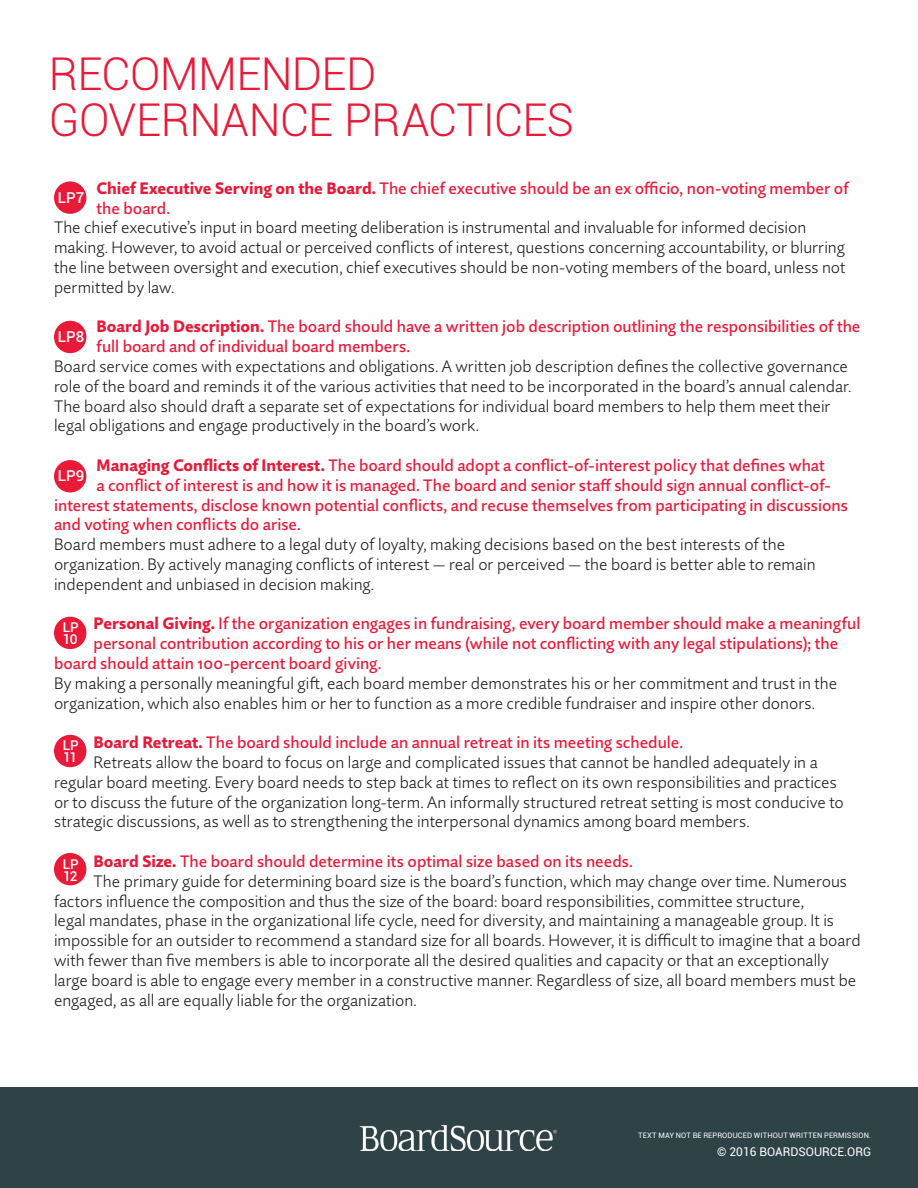
<style>
.page{position:relative;width:918px;height:1188px;background:#fff}
.page>*{position:absolute;margin:0;border:0;box-sizing:border-box;transform-origin:0 0}
.t1{font:300 45.15px "Roboto";letter-spacing:-.015em;color:#e91938}
.t2{font:300 16.5px/19.8px "Quire Sans Pro";color:#231f20}
.t3{font:500 16.5px/19.8px "Quire Sans Pro";color:#e91938}
.t4{font:500 15px "Roboto";color:#fff}
.t5{font:500 13.5px "Roboto";letter-spacing:-.025em;color:#fff}
.t6{font:12px "Roboto";color:#fff}
.t7{font:7.5px "Roboto";letter-spacing:.015em;color:#fff}
.s1{font-weight:800}
</style>
<div class="page">
<div style="left:0;top:1087px;width:918px;height:101px;background:#2f4246"></div>
<div style="left:54px;top:181px;width:32px;height:33px;background:#e91938;border-radius:50%"></div>
<div style="left:54px;top:321px;width:32px;height:32px;background:#e91938;border-radius:50%"></div>
<div style="left:54px;top:460px;width:32px;height:32px;background:#e91938;border-radius:50%"></div>
<div style="left:54px;top:617px;width:32px;height:32px;background:#e91938;border-radius:50%"></div>
<div style="left:54px;top:735px;width:32px;height:32px;background:#e91938;border-radius:50%"></div>
<div style="left:54px;top:853px;width:32px;height:32px;background:#e91938;border-radius:50%"></div>
<img style="left:360px;top:1125px;width:197px;height:25px">
<p class="t1" style="left:49px;top:42px;width:329px">RECOMMENDED</p>
<p class="t1" style="left:49px;top:89px;width:527px">GOVERNANCE PRACTICES</p>
<p class="t3" style="left:97px;top:178px;width:754px"><span class="s1">Chief Executive Serving on the Board.</span> The chief executive should be an ex officio, non-voting member of the board.</p>
<p class="t2" style="left:54px;top:218px;width:793px">The chief executive’s input in board meeting deliberation is instrumental and invaluable for informed decision making. However, to avoid actual or perceived conflicts of interest, questions concerning accountability, or blurring the line between oversight and execution, chief executives should be non-voting members of the board, unless not permitted by law.</p>
<p class="t3" style="left:97px;top:317px;width:765px"><span class="s1">Board Job Description.</span> The board should have a written job description outlining the responsibilities of the full board and of individual board members.</p>
<p class="t2" style="left:54px;top:356px;width:799px">Board service comes with expectations and obligations. A written job description defines the collective governance role of the board and reminds it of the various activities that need to be incorporated in the board’s annual calendar.<br>The board also should draft a separate set of expectations for individual board members to help them meet their legal obligations and engage productively in the board’s work.</p>
<p class="t3" style="left:97px;top:455px;width:730px"><span class="s1">Managing Conflicts of Interest.</span> The board should adopt a conflict-of-interest policy that defines what</p>
<p class="t3" style="left:97px;top:475px;width:736px">a conflict of interest is and how it is managed. The board and senior staff should sign annual conflict-of-</p>
<p class="t3" style="left:54px;top:495px;width:795px">interest statements, disclose known potential conflicts, and recuse themselves from participating in discussions</p>
<p class="t3" style="left:54px;top:515px;width:249px">and voting when conflicts do arise.</p>
<p class="t2" style="left:54px;top:534px;width:763px">Board members must adhere to a legal duty of loyalty, making decisions based on the best interests of the organization. By actively managing conflicts of interest — real or perceived — the board is better able to remain independent and unbiased in decision making.</p>
<p class="t3" style="left:94px;top:614px;width:768px"><span class="s1">Personal Giving.</span> If the organization engages in fundraising, every board member should make a meaningful</p>
<p class="t3" style="left:94px;top:633px;width:746px">personal contribution according to his or her means (while not conflicting with any legal stipulations); the</p>
<p class="t3" style="left:54px;top:653px;width:329px">board should attain 100-percent board giving.</p>
<p class="t2" style="left:54px;top:673px;width:785px">By making a personally meaningful gift, each board member demonstrates his or her commitment and trust in the organization, which also enables him or her to function as a more credible fundraiser and inspire other donors.</p>
<p class="t3" style="left:94px;top:732px;width:591px"><span class="s1">Board Retreat.</span> The board should include an annual retreat in its meeting schedule.</p>
<p class="t2" style="left:54px;top:752px;width:791px;text-indent:40px">Retreats allow the board to focus on large and complicated issues that cannot be handled adequately in a regular board meeting. Every board needs to step back at times to reflect on its own responsibilities and practices or to discuss the future of the organization long-term. An informally structured retreat setting is most conducive to strategic discussions, as well as to strengthening the interpersonal dynamics among board members.</p>
<p class="t3" style="left:94px;top:851px;width:541px"><span class="s1">Board Size.</span> The board should determine its optimal size based on its needs.</p>
<p class="t2" style="left:54px;top:871px;width:808px;text-indent:40px">The primary guide for determining board size is the board’s function, which may change over time. Numerous factors influence the composition and thus the size of the board: board responsibilities, committee structure,<br>legal mandates, phase in the organizational life cycle, need for diversity, and maintaining a manageable group. It is impossible for an outsider to recommend a standard size for all boards. However, it is difficult to imagine that a board with fewer than five members is able to incorporate all the desired qualities and capacity or that an exceptionally large board is able to engage every member in a constructive manner. Regardless of size, all board members must be engaged, as all are equally liable for the organization.</p>
<p class="t4" style="left:58px;top:187px;width:28px">LP7</p>
<p class="t4" style="left:58px;top:326px;width:28px">LP8</p>
<p class="t4" style="left:58px;top:465px;width:28px">LP9</p>
<p class="t5" style="left:63px;top:618px;width:18px">LP</p>
<p class="t5" style="left:63px;top:630px;width:16px">10</p>
<p class="t5" style="left:63px;top:736px;width:18px">LP</p>
<p class="t5" style="left:63px;top:748px;width:16px">11</p>
<p class="t5" style="left:63px;top:854px;width:18px">LP</p>
<p class="t5" style="left:63px;top:866px;width:16px">12</p>
<p class="t7" style="left:638px;top:1131px;width:235px">TEXT MAY NOT BE REPRODUCED WITHOUT WRITTEN PERMISSION.</p>
<p class="t6" style="left:717px;top:1144px;width:156px">© 2016 BOARDSOURCE.ORG</p>
</div>
